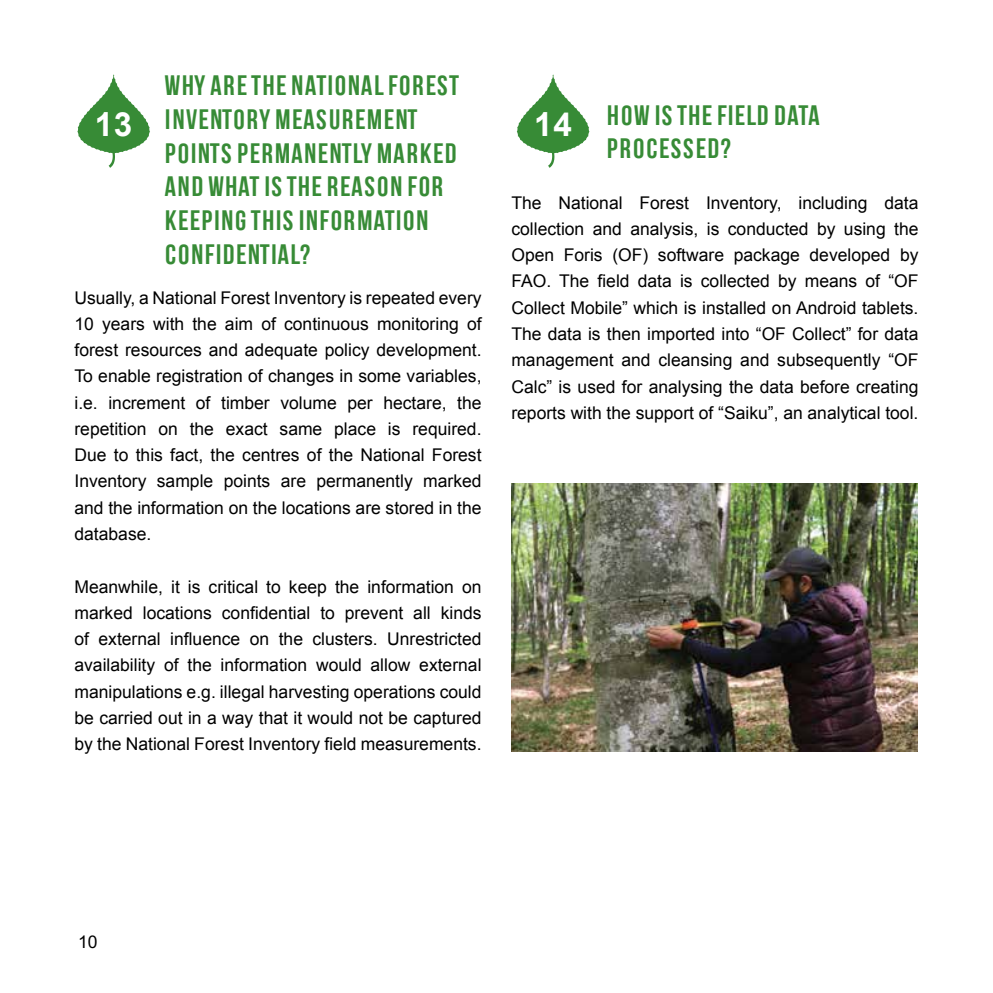
<style>
.page{position:relative;width:993px;height:993px;background:#fff}
.page>*{position:absolute;margin:0;border:0;box-sizing:border-box;transform-origin:0 0}
.t1{font:700 33.25px "Arial";color:#fff}
.t2{font:700 28px/33.6px "Bebas Neue";letter-spacing:-.025em;color:#378b36}
.t3{font:17.5px/26.2px "Arial";color:#000;text-align:justify}
.t4{font:17.5px "BPG Arial";color:#000}
</style>
<div class="page">
<svg style="left:77px;top:74px;width:73px;height:94px"></svg>
<svg style="left:516px;top:74px;width:73px;height:94px"></svg>
<img style="left:511px;top:483px;width:406px;height:268px">
<h1 class="t1" style="left:95px;top:102px;width:39px">13</h1>
<h2 class="t2" style="left:164px;top:69px;width:297px">WHY ARE THE NATIONAL FOREST<br>INVENTORY MEASUREMENT<br>POINTS PERMANENTLY MARKED<br>AND WHAT IS THE REASON FOR<br>KEEPING THIS INFORMATION<br>CONFIDENTIAL?</h2>
<p class="t3" style="left:74px;top:284px;width:408px">Usually, a National Forest Inventory is repeated every 10 years with the aim of continuous monitoring of forest resources and adequate policy development.<br>To enable registration of changes in some variables, i.e. increment of timber volume per hectare, the repetition on the exact same place is required.<br>Due to this fact, the centres of the National Forest Inventory sample points are permanently marked and the information on the locations are stored in the database.</p>
<p class="t3" style="left:74px;top:573px;width:408px">Meanwhile, it is critical to keep the information on marked locations confidential to prevent all kinds of external influence on the clusters. Unrestricted availability of the information would allow external manipulations e.g. illegal harvesting operations could be carried out in a way that it would not be captured by the National Forest Inventory field measurements.</p>
<h1 class="t1" style="left:534px;top:102px;width:39px">14</h1>
<h2 class="t2" style="left:605px;top:98px;width:217px">HOW IS THE FIELD DATA<br>PROCESSED?</h2>
<p class="t3" style="left:511px;top:189px;width:408px">The National Forest Inventory, including data collection and analysis, is conducted by using the Open Foris (OF) software package developed by FAO. The field data is collected by means of “OF Collect Mobile” which is installed on Android tablets.<br>The data is then imported into “OF Collect” for data management and cleansing and subsequently “OF Calc” is used for analysing the data before creating reports with the support of “Saiku”, an analytical tool.</p>
<p class="t4" style="left:78px;top:930px;width:21px">10</p>
</div>
